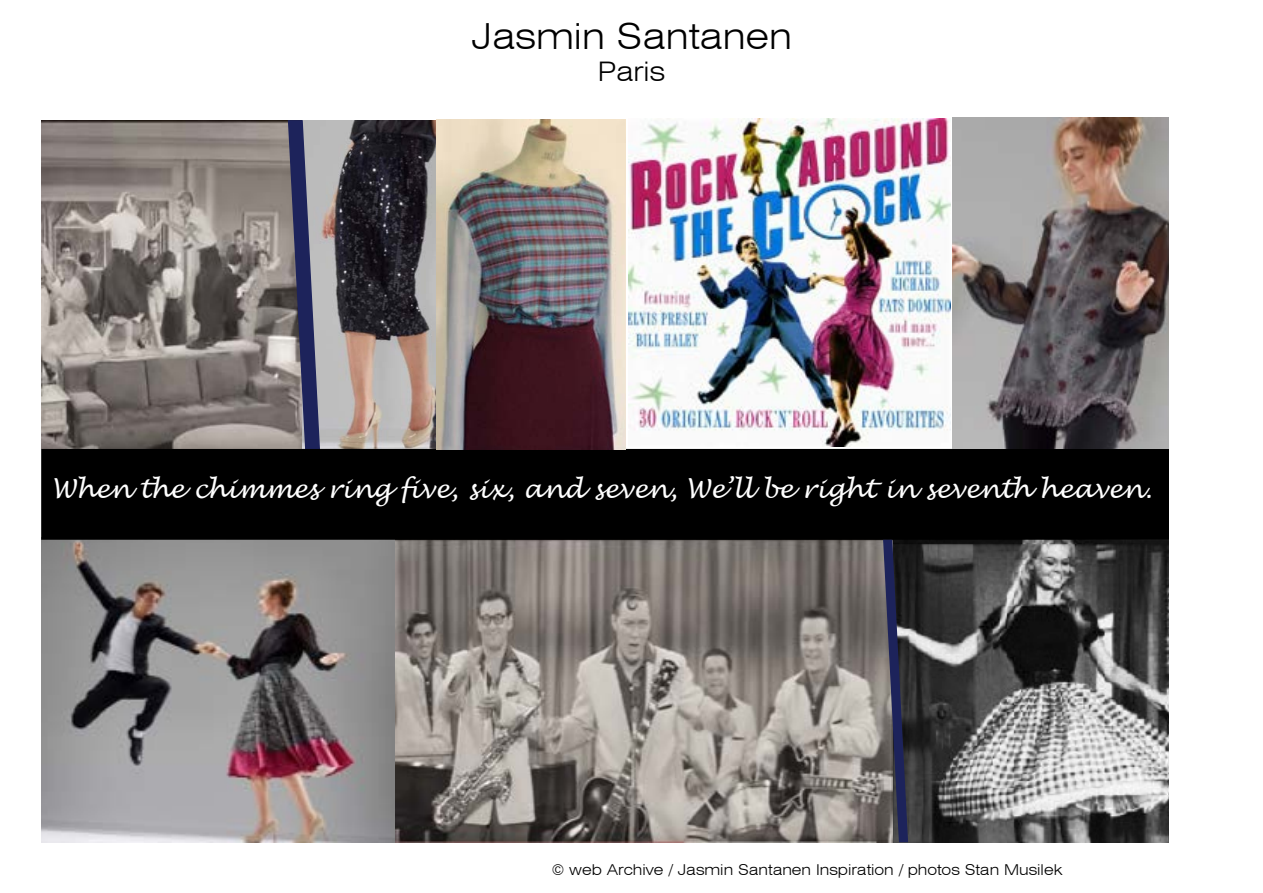
<style>
.page{position:relative;width:1263px;height:893px;background:#fff}
.page>*{position:absolute;margin:0;border:0;box-sizing:border-box;transform-origin:0 0}
.t1{font:300 expanded 36px "Swiss 721 BT";color:#000}
.t2{font:300 expanded 27px "Swiss 721 BT";color:#000}
.t3{font:italic 25.5px "Lucida Handwriting";color:#fff}
.t4{font:300 expanded 15px "Swiss 721 BT";color:#000}
</style>
<div class="page">
<img style="left:628px;top:118px;width:322px;height:329px">
<img style="left:42px;top:540px;width:354px;height:302px">
<img style="left:396px;top:540px;width:773px;height:302px">
<img style="left:42px;top:119px;width:584px;height:330px">
<svg style="left:287px;top:119px;width:34px;height:330px"></svg>
<div style="left:42px;top:450px;width:1126px;height:89px;background:#000"></div>
<div style="left:41px;top:449px;width:1128px;height:91px;border:2px solid #000"></div>
<img style="left:953px;top:117px;width:216px;height:332px">
<svg style="left:882px;top:539px;width:27px;height:304px"></svg>
<h1 class="t1" style="left:471px;top:14px;width:322px">Jasmin Santanen</h1>
<p class="t2" style="left:598px;top:55px;width:68px">Paris</p>
<p class="t3" style="left:52px;top:474px;width:1101px">When the chimmes ring five, six, and seven, We’ll be right in seventh heaven.</p>
<p class="t4" style="left:552px;top:861px;width:512px">© web Archive / Jasmin Santanen Inspiration / photos Stan Musilek</p>
</div>
